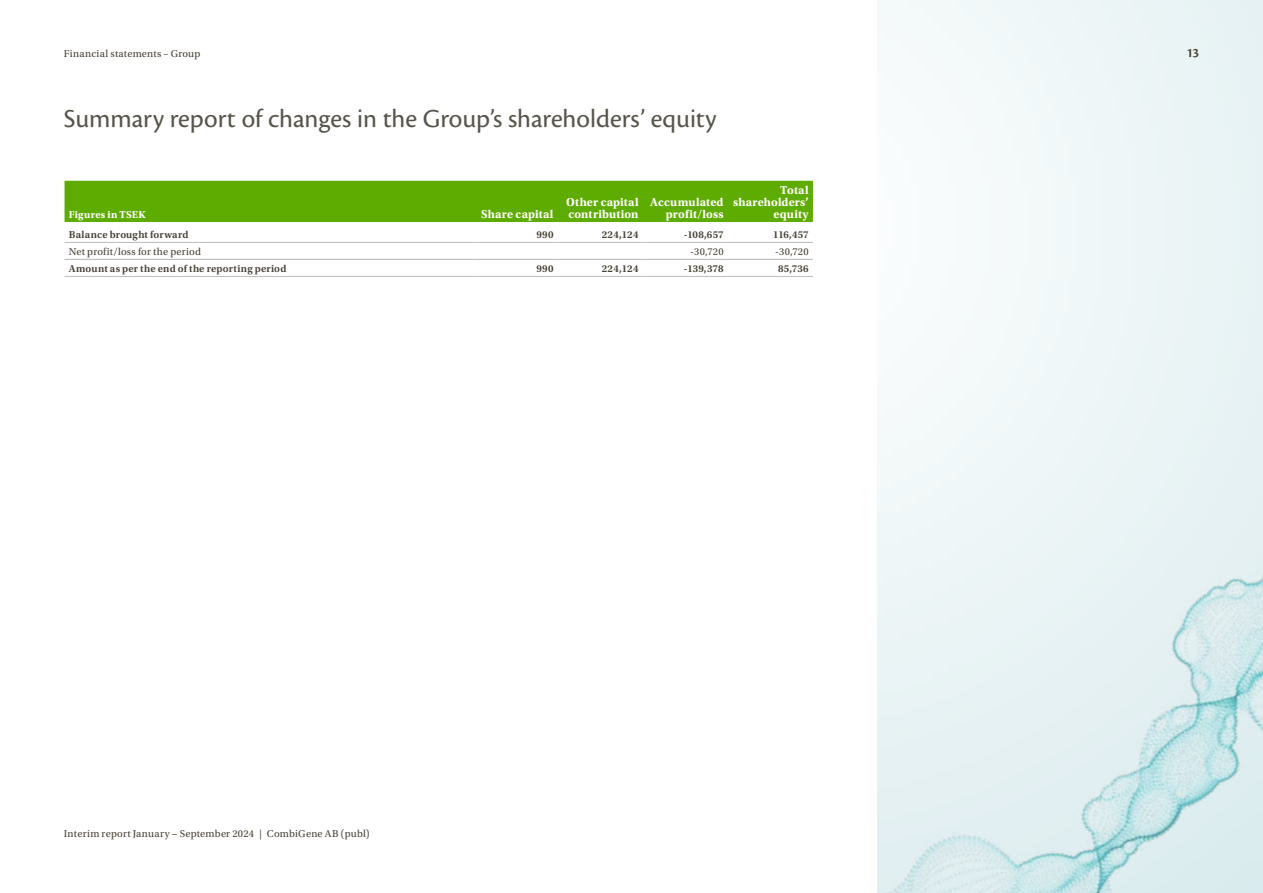
<style>
.page{position:relative;width:1263px;height:893px;background:#fff}
.page>*{position:absolute;margin:0;border:0;box-sizing:border-box;transform-origin:0 0}
.t1{font:27px "Cronos Pro";color:#57544b}
.t2{font:600 13.5px "Cronos Pro";color:#454034}
.t3{font:700 12px/12px "Utopia Std";letter-spacing:.01em;color:#fff;text-align:right}
.t4{font:10.5px "Utopia Std";letter-spacing:.02em;color:#454034}
.t5{font:600 10.5px "Utopia Std";letter-spacing:.02em;color:#454034}
.t6{font:700 10.5px "Utopia Std";letter-spacing:.025em;color:#fff}
.s1{font-family:"Cronos Pro"}
</style>
<div class="page">
<img style="left:877px;top:196px;width:386px;height:697px">
<div style="left:65px;top:181px;width:748px;height:41px;background:#5eac01"></div>
<hr style="left:65px;top:242px;width:408px;height:1px;background:#bcbcba">
<hr style="left:643px;top:242px;width:85px;height:1px;background:#bcbcba">
<hr style="left:728px;top:242px;width:85px;height:1px;background:#bcbcba">
<hr style="left:643px;top:276px;width:85px;height:1px;background:#bcbcba">
<hr style="left:728px;top:276px;width:85px;height:1px;background:#bcbcba">
<hr style="left:473px;top:242px;width:85px;height:1px;background:#bcbcba">
<hr style="left:558px;top:242px;width:85px;height:1px;background:#bcbcba">
<hr style="left:65px;top:276px;width:408px;height:1px;background:#bcbcba">
<hr style="left:473px;top:276px;width:85px;height:1px;background:#bcbcba">
<hr style="left:558px;top:276px;width:85px;height:1px;background:#bcbcba">
<hr style="left:65px;top:259px;width:408px;height:1px;background:#bcbcba">
<hr style="left:473px;top:259px;width:85px;height:1px;background:#bcbcba">
<hr style="left:558px;top:259px;width:85px;height:1px;background:#bcbcba">
<hr style="left:643px;top:259px;width:85px;height:1px;background:#bcbcba">
<hr style="left:728px;top:259px;width:85px;height:1px;background:#bcbcba">
<p class="t4" style="left:64px;top:48px;width:138px">Financial statements – Group</p>
<p class="t2" style="left:1186px;top:45px;width:14px">13</p>
<h1 class="t1" style="left:64px;top:103px;width:654px">Summary report of changes in the Group’s shareholders’ equity</h1>
<p class="t6" style="left:69px;top:208px;width:79px">Figures in TSEK</p>
<p class="t3" style="left:481px;top:208px;width:74px">Share capital</p>
<p class="t3" style="left:566px;top:196px;width:74px;text-align:left">Other capital contribution</p>
<p class="t3" style="left:650px;top:196px;width:75px">Accumulated profit/loss</p>
<p class="t3" style="left:733px;top:184px;width:77px">Total shareholders’ equity</p>
<p class="t5" style="left:69px;top:229px;width:121px">Balance brought forward</p>
<p class="t5" style="left:536px;top:229px;width:19px">990</p>
<p class="t5" style="left:602px;top:229px;width:38px">224,124</p>
<p class="t5" style="left:684px;top:229px;width:41px">-108,657</p>
<p class="t5" style="left:773px;top:229px;width:37px">116,457</p>
<p class="t4" style="left:69px;top:246px;width:134px">Net profit/loss for the period</p>
<p class="t4" style="left:690px;top:246px;width:35px">-30,720</p>
<p class="t4" style="left:775px;top:246px;width:35px">-30,720</p>
<p class="t5" style="left:69px;top:263px;width:219px">Amount as per the end of the reporting period</p>
<p class="t5" style="left:536px;top:263px;width:19px">990</p>
<p class="t5" style="left:602px;top:263px;width:38px">224,124</p>
<p class="t5" style="left:684px;top:263px;width:41px">-139,378</p>
<p class="t5" style="left:778px;top:263px;width:32px">85,736</p>
<p class="t4" style="left:64px;top:828px;width:307px">Interim report January <span class="s1">–</span> September 2024 | CombiGene AB (publ)</p>
</div>
